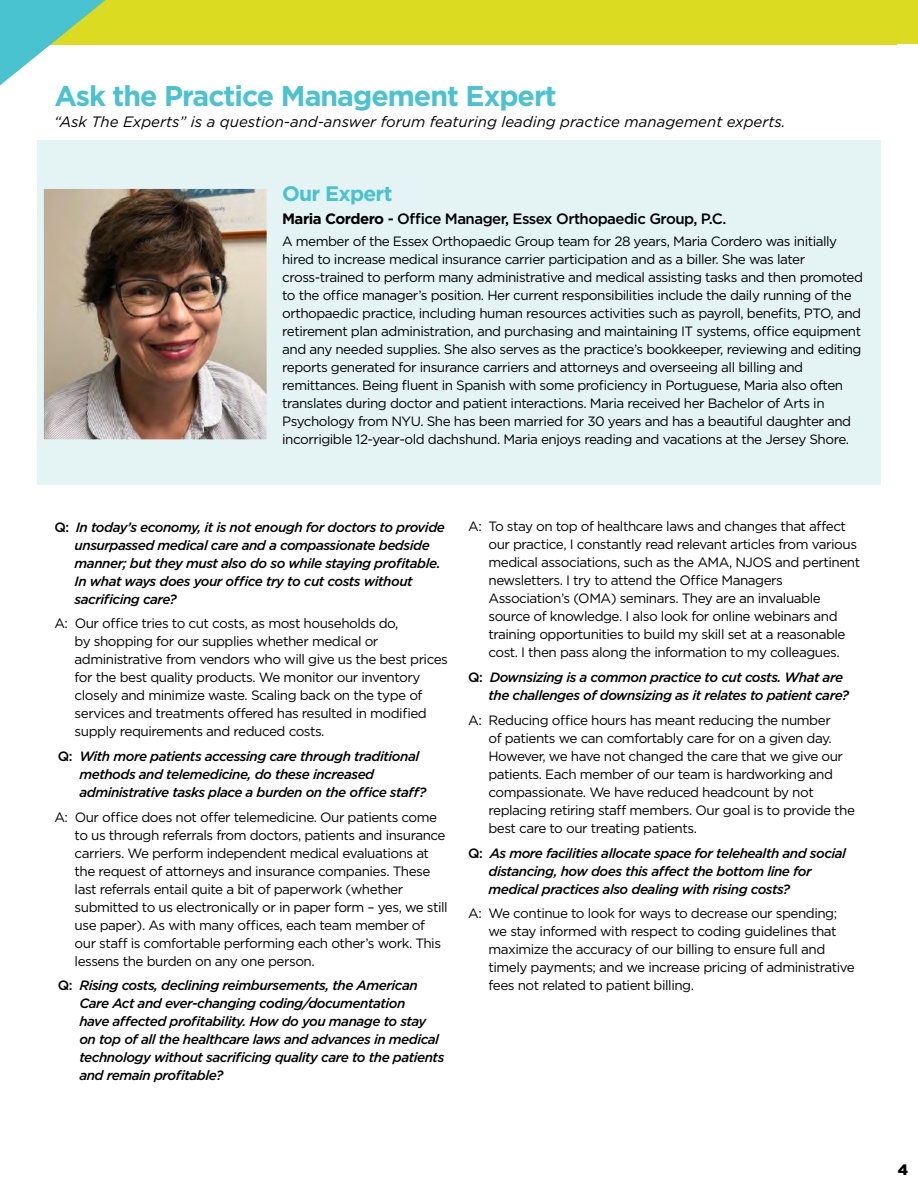
<style>
.page{position:relative;width:918px;height:1188px;background:#fff}
.page>*{position:absolute;margin:0;border:0;box-sizing:border-box;transform-origin:0 0}
.t1{font:700 28.5px "Gotham";letter-spacing:-.035em;color:#48c3cf}
.t2{font:700 21px "Gotham";letter-spacing:-.035em;color:#48c3cf}
.t3{font:italic 15px "Gotham";color:#000}
.t4{font:500 15px "Gotham";letter-spacing:-.035em;color:#000}
.t5{font:900 15px "Gotham";color:#000}
.t6{font:13.5px/18px "Gotham";letter-spacing:-.035em;color:#000}
.t7{font:italic 500 13.5px/18px "Gotham";letter-spacing:-.035em;color:#000}
.s1{font-weight:700}
.s2{font-style:normal}
</style>
<div class="page">
<div style="left:0;top:0;width:918px;height:45px;background:#dbdc21"></div>
<svg style="left:0;top:0;width:106px;height:85px"></svg>
<div style="left:38px;top:141px;width:843px;height:344px;background:#e4f4f5"></div>
<img style="left:44px;top:189px;width:222px;height:250px">
<div style="left:39px;top:184px;width:232px;height:260px;border:4px solid #e4f4f5"></div>
<h1 class="t1" style="left:54px;top:77px;width:504px">Ask the Practice Management Expert</h1>
<p class="t3" style="left:54px;top:112px;width:733px">“Ask The Experts” is a question-and-answer forum featuring leading practice management experts.</p>
<h2 class="t2" style="left:282px;top:180px;width:112px">Our Expert</h2>
<p class="t4" style="left:282px;top:208px;width:446px"><span class="s1">Maria Cordero</span> - Office Manager, Essex Orthopaedic Group, P.C.</p>
<p class="t6" style="left:282px;top:232px;width:582px">A member of the Essex Orthopaedic Group team for 28 years, Maria Cordero was initially hired to increase medical insurance carrier participation and as a biller. She was later cross-trained to perform many administrative and medical assisting tasks and then promoted to the office manager’s position. Her current responsibilities include the daily running of the orthopaedic practice, including human resources activities such as payroll, benefits, PTO, and retirement plan administration, and purchasing and maintaining IT systems, office equipment and any needed supplies. She also serves as the practice’s bookkeeper, reviewing and editing reports generated for insurance carriers and attorneys and overseeing all billing and remittances. Being fluent in Spanish with some proficiency in Portuguese, Maria also often translates during doctor and patient interactions. Maria received her Bachelor of Arts in Psychology from NYU. She has been married for 30 years and has a beautiful daughter and incorrigible 12-year-old dachshund. Maria enjoys reading and vacations at the Jersey Shore.</p>
<p class="t7" style="left:75px;top:518px;width:372px;text-indent:-20px"><span class="s2">Q:</span> In today’s economy, it is not enough for doctors to provide unsurpassed medical care and a compassionate bedside manner; but they must also do so while staying profitable.<br>In what ways does your office try to cut costs without sacrificing care?</p>
<p class="t6" style="left:75px;top:614px;width:375px;text-indent:-20px">A: Our office tries to cut costs, as most households do,<br>by shopping for our supplies whether medical or administrative from vendors who will give us the best prices for the best quality products. We monitor our inventory closely and minimize waste. Scaling back on the type of services and treatments offered has resulted in modified supply requirements and reduced costs.</p>
<p class="t7" style="left:79px;top:747px;width:349px;text-indent:-21px"><span class="s2">Q:</span> With more patients accessing care through traditional methods and telemedicine, do these increased administrative tasks place a burden on the office staff?</p>
<p class="t6" style="left:75px;top:808px;width:375px;text-indent:-20px">A: Our office does not offer telemedicine. Our patients come to us through referrals from doctors, patients and insurance carriers. We perform independent medical evaluations at the request of attorneys and insurance companies. These last referrals entail quite a bit of paperwork (whether submitted to us electronically or in paper form – yes, we still use paper). As with many offices, each team member of our staff is comfortable performing each other’s work. This lessens the burden on any one person.</p>
<p class="t7" style="left:79px;top:976px;width:367px;text-indent:-21px"><span class="s2">Q:</span> Rising costs, declining reimbursements, the American Care Act and ever-changing coding/documentation<br>have affected profitability. How do you manage to stay on top of all the healthcare laws and advances in medical technology without sacrificing quality care to the patients and remain profitable?</p>
<p class="t6" style="left:488px;top:517px;width:373px;text-indent:-20px">A: To stay on top of healthcare laws and changes that affect our practice, I constantly read relevant articles from various medical associations, such as the AMA, NJOS and pertinent newsletters. I try to attend the Office Managers Association’s (OMA) seminars. They are an invaluable source of knowledge. I also look for online webinars and training opportunities to build my skill set at a reasonable cost. I then pass along the information to my colleagues.</p>
<p class="t7" style="left:488px;top:668px;width:362px;text-indent:-20px"><span class="s2">Q:</span> Downsizing is a common practice to cut costs. What are the challenges of downsizing as it relates to patient care?</p>
<p class="t6" style="left:488px;top:711px;width:368px;text-indent:-20px">A: Reducing office hours has meant reducing the number<br>of patients we can comfortably care for on a given day.<br>However, we have not changed the care that we give our patients. Each member of our team is hardworking and compassionate. We have reduced headcount by not replacing retiring staff members. Our goal is to provide the best care to our treating patients.</p>
<p class="t7" style="left:488px;top:844px;width:359px;text-indent:-20px"><span class="s2">Q:</span> As more facilities allocate space for telehealth and social distancing, how does this affect the bottom line for medical practices also dealing with rising costs?</p>
<p class="t6" style="left:488px;top:904px;width:368px;text-indent:-20px">A: We continue to look for ways to decrease our spending; we stay informed with respect to coding guidelines that maximize the accuracy of our billing to ensure full and timely payments; and we increase pricing of administrative fees not related to patient billing.</p>
<p class="t5" style="left:898px;top:1160px;width:12px">4</p>
</div>
